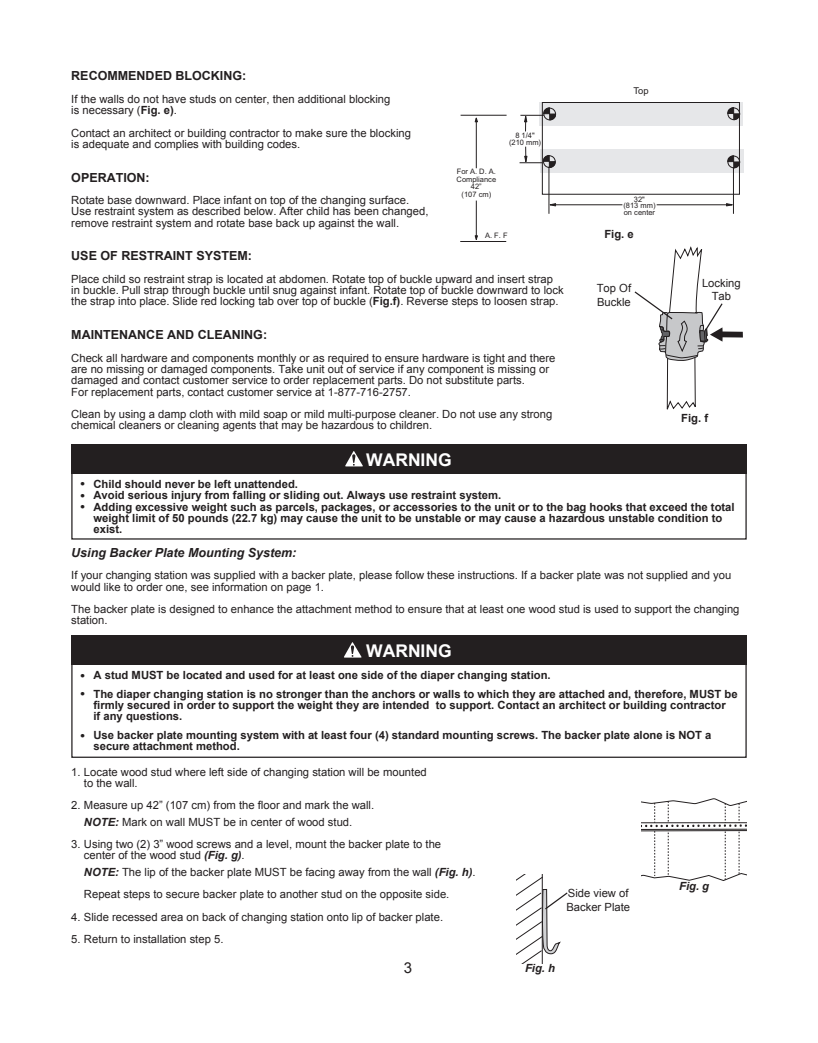
<style>
.page{position:relative;width:818px;height:1043px;background:#fff}
.page>*{position:absolute;margin:0;border:0;box-sizing:border-box;transform-origin:0 0}
.t1{font:700 17.5px "Arial";color:#fff}
.t2{font:15px "Arial";color:#231f20}
.t3{font:700 12.5px "Arial";color:#231f20}
.t4{font:italic 700 12.5px "Arial";color:#231f20}
.t5{font:11.25px/13.5px "Arial";color:#231f20}
.t6{font:700 11.25px "Arial";color:#231f20}
.t7{font:italic 700 11.25px "Arial";color:#231f20}
.t8{font:9.38px "Arial";color:#231f20}
.t9{font:7.5px/6.5px "Arial";color:#231f20;text-align:center}
.s1{font-weight:700}
.s2{font-size:12.5px}
.s3{font-weight:700;font-style:italic}
</style>
<div class="page">
<div style="left:71px;top:445px;width:675px;height:29px;background:#231f20"></div>
<svg style="left:345px;top:451px;width:18px;height:15px"></svg>
<hr style="left:733px;top:167px;width:1px;height:47px;background:#231f20">
<hr style="left:548px;top:166px;width:1px;height:48px;background:#231f20">
<hr style="left:550px;top:204px;width:72px;height:1px;background:#231f20">
<svg style="left:548px;top:203px;width:8px;height:3px"></svg>
<hr style="left:656px;top:204px;width:76px;height:1px;background:#231f20">
<svg style="left:725px;top:203px;width:8px;height:3px"></svg>
<svg style="left:519px;top:102px;width:221px;height:93px"></svg>
<hr style="left:460px;top:115px;width:46px;height:1px;background:#231f20">
<hr style="left:460px;top:241px;width:46px;height:1px;background:#231f20">
<hr style="left:476px;top:118px;width:1px;height:50px;background:#231f20">
<hr style="left:476px;top:200px;width:1px;height:39px;background:#231f20">
<svg style="left:474px;top:235px;width:4px;height:5px"></svg>
<svg style="left:634px;top:247px;width:108px;height:162px"></svg>
<div style="left:71px;top:663px;width:675px;height:95px;border:1px solid #231f20"></div>
<div style="left:71px;top:635px;width:675px;height:30px;background:#231f20"></div>
<svg style="left:344px;top:642px;width:17px;height:15px"></svg>
<svg style="left:641px;top:798px;width:106px;height:82px"></svg>
<svg style="left:516px;top:874px;width:52px;height:89px"></svg>
<p class="t3" style="left:71px;top:68px;width:176px">RECOMMENDED BLOCKING:</p>
<p class="t5" style="left:71px;top:92px;width:320px">If the walls do not have studs on center, then additional blocking</p>
<p class="t5" style="left:71px;top:104px;width:107px">is necessary (<span class="s1">Fig. e)</span>.</p>
<p class="t5" style="left:71px;top:126px;width:341px">Contact an architect or building contractor to make sure the blocking</p>
<p class="t5" style="left:71px;top:137px;width:230px">is adequate and complies with building codes.</p>
<p class="t3" style="left:71px;top:169px;width:80px">OPERATION:</p>
<p class="t5" style="left:71px;top:194px;width:339px">Rotate base downward. Place infant on top of the changing surface.</p>
<p class="t5" style="left:71px;top:205px;width:359px">Use restraint system as described below. After child has been changed,</p>
<p class="t5" style="left:71px;top:216px;width:329px">remove restraint system and rotate base back up against the wall.</p>
<p class="t3" style="left:71px;top:248px;width:182px">USE OF RESTRAINT SYSTEM:</p>
<p class="t5" style="left:71px;top:272px;width:483px">Place child so restraint strap is located at abdomen. Rotate top of buckle upward and insert strap</p>
<p class="t5" style="left:71px;top:284px;width:494px">in buckle. Pull strap through buckle until snug against infant. Rotate top of buckle downward to lock</p>
<p class="t5" style="left:71px;top:295px;width:489px">the strap into place. Slide red locking tab over top of buckle (<span class="s1">Fig.f)</span>. Reverse steps to loosen strap.</p>
<p class="t3" style="left:71px;top:326px;width:197px">MAINTENANCE AND CLEANING:</p>
<p class="t5" style="left:71px;top:351px;width:485px">Check all hardware and components monthly or as required to ensure hardware is tight and there</p>
<p class="t5" style="left:71px;top:362px;width:479px">are no missing or damaged components. Take unit out of service if any component is missing or</p>
<p class="t5" style="left:71px;top:374px;width:455px">damaged and contact customer service to order replacement parts. Do not substitute parts.</p>
<p class="t5" style="left:71px;top:385px;width:341px">For replacement parts, contact customer service at 1-877-716-2757.</p>
<p class="t5" style="left:71px;top:407px;width:482px">Clean by using a damp cloth with mild soap or mild multi-purpose cleaner. Do not use any strong</p>
<p class="t5" style="left:71px;top:419px;width:362px">chemical cleaners or cleaning agents that may be hazardous to children.</p>
<p class="t8" style="left:633px;top:85px;width:17px">Top</p>
<p class="t9" style="left:509px;top:132px;width:34px">8 1/4" (210 mm)</p>
<p class="t9" style="left:456px;top:168px;width:41px;line-height:7.5px">For A. D. A.<br>Compliance<br>42”<br>(107 cm)</p>
<p class="t9" style="left:485px;top:232px;width:24px">A. F. F</p>
<p class="t6" style="left:604px;top:226px;width:31px">Fig. e</p>
<p class="t9" style="left:623px;top:196px;width:34px">32"<br>(813 mm) on center</p>
<p class="t5" style="left:596px;top:282px;width:36px">Top Of</p>
<p class="t5" style="left:597px;top:295px;width:35px">Buckle</p>
<p class="t1" style="left:366px;top:448px;width:87px">WARNING</p>
<p class="t5" style="left:702px;top:276px;width:40px;text-align:center">Locking<br>Tab</p>
<p class="t6" style="left:681px;top:410px;width:28px">Fig. f</p>
<p class="t6" style="left:81px;top:476px;width:219px"><span class="s2">•</span> Child should never be left unattended.</p>
<p class="t6" style="left:81px;top:488px;width:422px"><span class="s2">•</span> Avoid serious injury from falling or sliding out. Always use restraint system.</p>
<p class="t6" style="left:81px;top:499px;width:655px"><span class="s2">•</span> Adding excessive weight such as parcels, packages, or accessories to the unit or to the bag hooks that exceed the total</p>
<p class="t6" style="left:93px;top:510px;width:630px">weight limit of 50 pounds (22.7 kg) may cause the unit to be unstable or may cause a hazardous unstable condition to</p>
<p class="t6" style="left:93px;top:521px;width:30px">exist.</p>
<p class="t4" style="left:71px;top:544px;width:227px">Using Backer Plate Mounting System:</p>
<p class="t5" style="left:71px;top:570px;width:661px;line-height:11.2px">If your changing station was supplied with a backer plate, please follow these instructions. If a backer plate was not supplied and you would like to order one, see information on page 1.</p>
<p class="t5" style="left:71px;top:603px;width:669px;line-height:11.2px">The backer plate is designed to enhance the attachment method to ensure that at least one wood stud is used to support the changing station.</p>
<p class="t1" style="left:366px;top:639px;width:87px">WARNING</p>
<p class="t6" style="left:81px;top:667px;width:471px"><span class="s2">•</span> A stud MUST be located and used for at least one side of the diaper changing station.</p>
<p class="t6" style="left:81px;top:686px;width:658px"><span class="s2">•</span> The diaper changing station is no stronger than the anchors or walls to which they are attached and, therefore, MUST be</p>
<p class="t6" style="left:93px;top:697px;width:633px">firmly secured in order to support the weight they are intended to support. Contact an architect or building contractor</p>
<p class="t6" style="left:93px;top:709px;width:90px">if any questions.</p>
<p class="t6" style="left:81px;top:727px;width:632px"><span class="s2">•</span> Use backer plate mounting system with at least four (4) standard mounting screws. The backer plate alone is NOT a</p>
<p class="t6" style="left:93px;top:739px;width:148px">secure attachment method.</p>
<p class="t5" style="left:71px;top:765px;width:357px">1. Locate wood stud where left side of changing station will be mounted</p>
<p class="t5" style="left:84px;top:776px;width:55px">to the wall.</p>
<p class="t5" style="left:71px;top:798px;width:304px">2. Measure up 42” (107 cm) from the floor and mark the wall.</p>
<p class="t5" style="left:84px;top:815px;width:270px"><span class="s3">NOTE:</span> Mark on wall MUST be in center of wood stud.</p>
<p class="t5" style="left:71px;top:837px;width:371px">3. Using two (2) 3” wood screws and a level, mount the backer plate to the</p>
<p class="t5" style="left:84px;top:848px;width:162px">center of the wood stud <span class="s3">(Fig. g)</span>.</p>
<p class="t5" style="left:84px;top:865px;width:393px"><span class="s3">NOTE:</span> The lip of the backer plate MUST be facing away from the wall <span class="s3">(Fig. h)</span>.</p>
<p class="t5" style="left:84px;top:887px;width:367px">Repeat steps to secure backer plate to another stud on the opposite side.</p>
<p class="t5" style="left:71px;top:910px;width:373px">4. Slide recessed area on back of changing station onto lip of backer plate.</p>
<p class="t5" style="left:71px;top:932px;width:154px">5. Return to installation step 5.</p>
<p class="t2" style="left:404px;top:958px;width:10px">3</p>
<p class="t5" style="left:566px;top:886px;width:65px">Side view of<br>Backer Plate</p>
<p class="t7" style="left:525px;top:960px;width:32px">Fig. h</p>
<p class="t7" style="left:679px;top:878px;width:32px">Fig. g</p>
</div>
